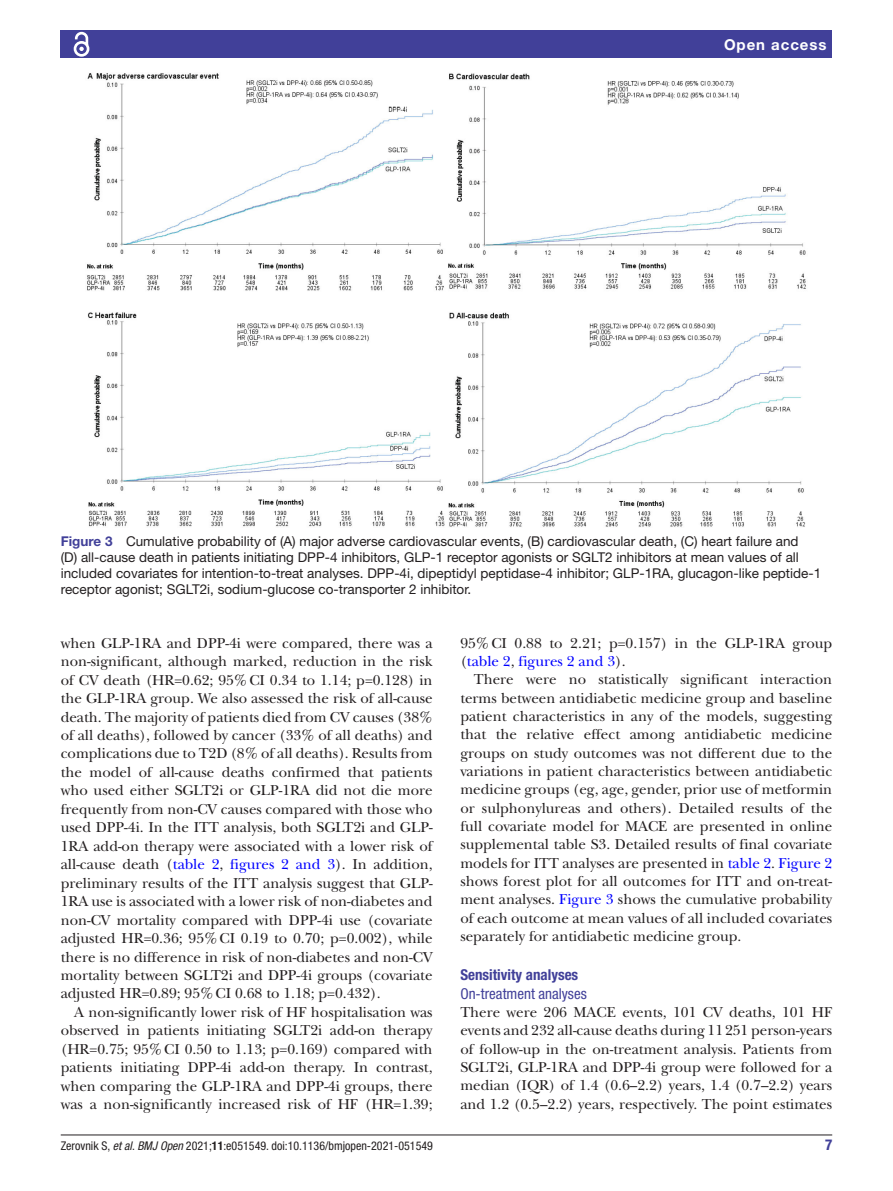
<style>
.page{position:relative;width:893px;height:1191px;background:#fff}
.page>*{position:absolute;margin:0;border:0;box-sizing:border-box;transform-origin:0 0}
.t1{font:15px/18.5px "New Baskerville";color:#231f20;text-align:justify}
.t2{font:700 condensed 15px "Helvetica Neue LT Std";color:#414099}
.t3{font:condensed 15px "Helvetica Neue LT Std";color:#414099}
.t4{font:700 15px "Helvetica Neue LT Std";letter-spacing:.065em;color:#fff}
.t5{font:13.5px/16.2px "Helvetica Neue LT Std";color:#231f20}
.t6{font:condensed 12px "Helvetica Neue LT Std";color:#231f20}
.s1{font-weight:700;color:#414099}
.s2{color:#00f}
.s3{font-style:italic}
.s4{font-weight:700}
</style>
<div class="page">
<hr style="left:61px;top:1134px;width:771px;height:1px;background:#231f20">
<div style="left:61px;top:31px;width:771px;height:27px;background:#414099"></div>
<svg style="left:73px;top:31px;width:17px;height:26px"></svg>
<img style="left:87px;top:73px;width:719px;height:454px">
<p class="t4" style="left:724px;top:35px;width:104px">Open access</p>
<p class="t5" style="left:61px;top:532px;width:762px"><span class="s1">Figure 3</span> Cumulative probability of (A) major adverse cardiovascular events, (B) cardiovascular death, (C) heart failure and<br>(D) all-cause death in patients initiating DPP-4 inhibitors, GLP-1 receptor agonists or SGLT2 inhibitors at mean values of all included covariates for intention-to-treat analyses. DPP-4i, dipeptidyl peptidase-4 inhibitor; GLP-1RA, glucagon-like peptide-1 receptor agonist; SGLT2i, sodium-glucose co-transporter 2 inhibitor.</p>
<p class="t1" style="left:61px;top:634px;width:373px">when GLP-1RA and DPP-4i were compared, there was a non-significant, although marked, reduction in the risk of CV death (HR=0.62; 95%CI 0.34 to 1.14; p=0.128) in the GLP-1RA group. We also assessed the risk of all-cause death. The majority of patients died from CV causes (38% of all deaths), followed by cancer (33% of all deaths) and complications due to T2D (8% of all deaths). Results from the model of all-cause deaths confirmed that patients who used either SGLT2i or GLP-1RA did not die more frequently from non-CV causes compared with those who used DPP-4i. In the ITT analysis, both SGLT2i and GLP-1RA add-on therapy were associated with a lower risk of all-cause death (<span class="s2">table 2</span>, <span class="s2">figures 2 and 3</span>). In addition, preliminary results of the ITT analysis suggest that GLP-1RA use is associated with a lower risk of non-diabetes and non-CV mortality compared with DPP-4i use (covariate adjusted HR=0.36; 95%CI 0.19 to 0.70; p=0.002), while there is no difference in risk of non-diabetes and non-CV mortality between SGLT2i and DPP-4i groups (covariate adjusted HR=0.89; 95%CI 0.68 to 1.18; p=0.432).</p>
<p class="t1" style="left:61px;top:1003px;width:373px;text-indent:14px">A non-significantly lower risk of HF hospitalisation was observed in patients initiating SGLT2i add-on therapy (HR=0.75; 95%CI 0.50 to 1.13; p=0.169) compared with patients initiating DPP-4i add-on therapy. In contrast, when comparing the GLP-1RA and DPP-4i groups, there was a non-significantly increased risk of HF (HR=1.39;</p>
<p class="t1" style="left:460px;top:634px;width:373px">95%CI 0.88 to 2.21; p=0.157) in the GLP-1RA group (<span class="s2">table 2</span>, <span class="s2">figures 2 and 3</span>).</p>
<p class="t1" style="left:460px;top:670px;width:373px;text-indent:14px">There were no statistically significant interaction terms between antidiabetic medicine group and baseline patient characteristics in any of the models, suggesting that the relative effect among antidiabetic medicine groups on study outcomes was not different due to the variations in patient characteristics between antidiabetic medicine groups (eg, age, gender, prior use of metformin or sulphonylureas and others). Detailed results of the full covariate model for MACE are presented in online supplemental table S3. Detailed results of final covariate models for ITT analyses are presented in <span class="s2">table 2</span>. <span class="s2">Figure 2 </span>shows forest plot for all outcomes for ITT and on-treat&shy;ment analyses. <span class="s2">Figure 3</span> shows the cumulative probability of each outcome at mean values of all included covariates separately for antidiabetic medicine group.</p>
<p class="t2" style="left:460px;top:966px;width:119px">Sensitivity analyses</p>
<p class="t3" style="left:460px;top:984px;width:128px">On-treatment analyses</p>
<p class="t1" style="left:460px;top:1003px;width:373px">There were 206 MACE events, 101 CV deaths, 101 HF events and 232 all-cause deaths during 11251 person-years of follow-up in the on-treatment analysis. Patients from SGLT2i, GLP-1RA and DPP-4i group were followed for a median (IQR) of 1.4 (0.6–2.2) years, 1.4 (0.7–2.2) years and 1.2 (0.5–2.2) years, respectively. The point estimates</p>
<p class="t6" style="left:61px;top:1138px;width:374px">Zerovnik S, <span class="s3">et al</span>. <span class="s3">BMJ Open</span> 2021;<span class="s4">11</span>:e051549. doi:10.1136/bmjopen-2021-051549</p>
<p class="t2" style="left:825px;top:1135px;width:9px">7</p>
</div>
